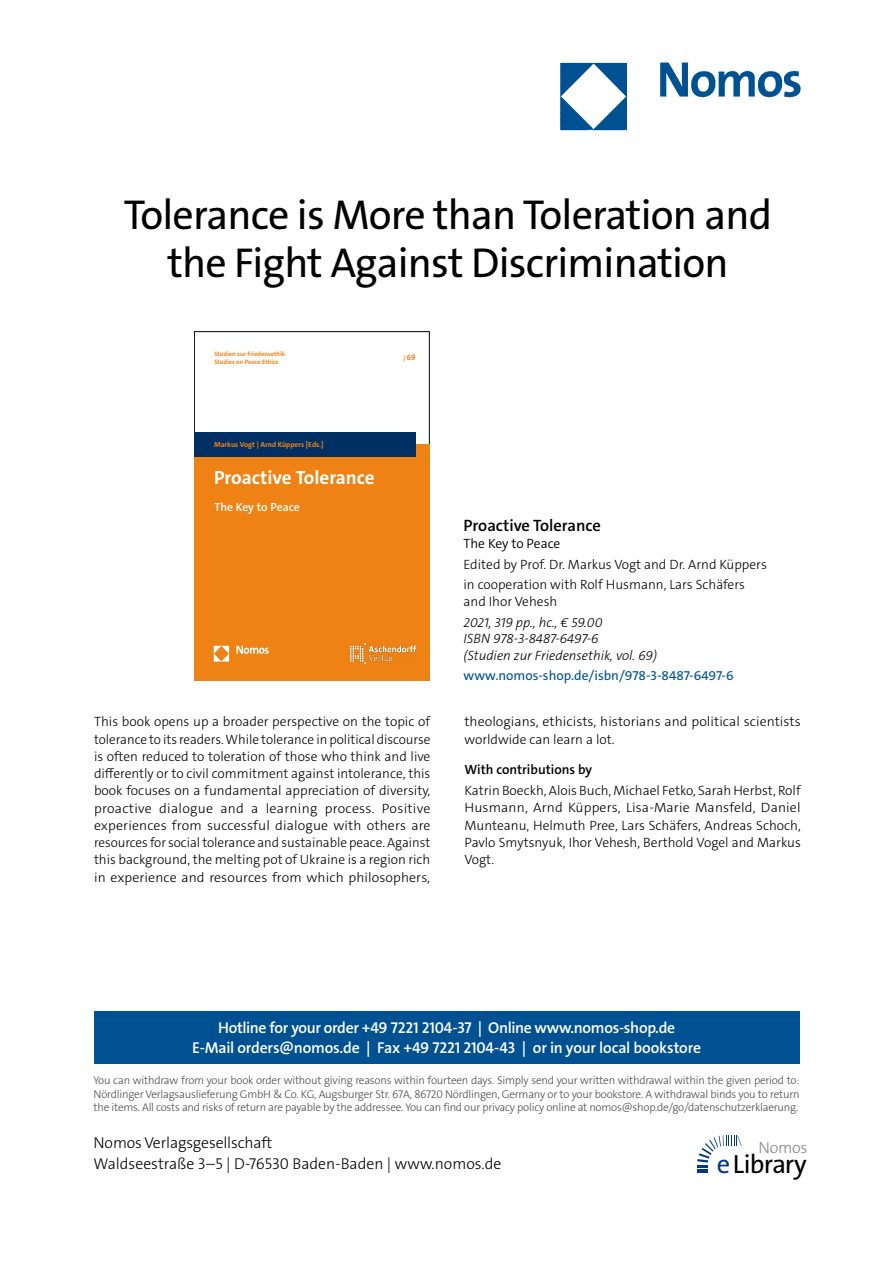
<style>
.page{position:relative;width:893px;height:1263px;background:#fff}
.page>*{position:absolute;margin:0;border:0;box-sizing:border-box;transform-origin:0 0}
.t1{font:42px/48px "The Sans Os F";letter-spacing:-.02em;color:#000;text-align:center}
.t2{font:26.4px "The Sans Os F";letter-spacing:-.03em;color:#000}
.t3{font:700 19.2px "The Sans C5";color:#fff}
.t4{font:600 16.5px "The Sans C5";color:#000}
.t5{font:300 16.2px "The Sans Os F";letter-spacing:-.02em;color:#87888a}
.t6{font:600 15.75px/21px "The Sans Os F";letter-spacing:-.02em;color:#fff;text-align:center}
.t7{font:300 15.75px/21px "The Sans Os F";color:#000}
.t8{font:300 13.5px/17.2px "The Sans C5";color:#000}
.t9{font:italic 300 13.5px/16.5px "The Sans C5";color:#000}
.t10{font:13.5px "The Sans C5";color:#005192}
.t11{font:600 13.5px "The Sans C5";color:#000}
.t12{font:300 13.5px "The Sans C5";color:#000}
.t13{font:600 11.7px "The Sans C5";letter-spacing:-.005em;color:#fff}
.t14{font:300 11.25px/13.5px "The Sans Os F";letter-spacing:-.02em;color:#4b4b4d;text-align:justify}
.t15{font:700 7.95px "The Sans C5";color:#ef8214}
.t16{font:700 7.5px "The Sans C5";color:#ef8214}
.t17{font:700 6.45px/8.6px "The Sans C5";color:#ef8214}
.s1{font-size:6.45px}
.s2{color:#003882}
</style>
<div class="page">
<div style="left:94px;top:1011px;width:705px;height:52px;background:#005192"></div>
<svg style="left:697px;top:1135px;width:45px;height:38px"></svg>
<img style="left:559px;top:62px;width:242px;height:69px">
<div style="left:194px;top:445px;width:236px;height:235px;background:#ef8214"></div>
<div style="left:194px;top:432px;width:222px;height:25px;background:#003063"></div>
<img style="left:351px;top:644px;width:64px;height:19px">
<img style="left:214px;top:645px;width:54px;height:16px">
<h1 class="t1" style="left:124px;top:195px;width:650px">Tolerance is More than Toleration and the Fight Against Discrimination</h1>
<p class="t17" style="left:214px;top:349px;width:72px">Studien zur Friedensethik<br>Studies on Peace Ethics</p>
<p class="t15" style="left:403px;top:352px;width:14px"><span class="s1">|</span> 69</p>
<p class="t16" style="left:214px;top:440px;width:111px">Markus Vogt | Arnd Küppers [Eds.]</p>
<h3 class="t3" style="left:214px;top:465px;width:162px">Proactive Tolerance</h3>
<p class="t13" style="left:214px;top:499px;width:87px">The Key to Peace</p>
<p class="t4" style="left:463px;top:515px;width:139px">Proactive Tolerance</p>
<p class="t12" style="left:463px;top:535px;width:98px">The Key to Peace</p>
<p class="t8" style="left:463px;top:554px;width:305px;line-height:20.7px">Edited by Prof. Dr. Markus Vogt and Dr. Arnd Küppers in cooperation with Rolf Husmann, Lars Schäfers</p>
<p class="t8" style="left:463px;top:593px;width:95px">and Ihor Vehesh</p>
<p class="t9" style="left:463px;top:614px;width:195px">2021, 319 pp., hc., € 59.00<br>ISBN 978-3-8487-6497-6<br>(Studien zur Friedensethik, vol. 69)</p>
<p class="t10" style="left:463px;top:667px;width:272px">www.nomos-shop.de/isbn/978-3-8487-6497-6</p>
<p class="t8" style="left:94px;top:713px;width:338px;text-align:justify">This book opens up a broader perspective on the topic of tolerance to its readers. While tolerance in political discourse is often reduced to toleration of those who think and live differently or to civil commitment against intolerance, this book focuses on a fundamental appreciation of diversity, proactive dialogue and a learning process. Positive experiences from successful dialogue with others are resources for social tolerance and sustainable peace. Against this background, the melting pot of Ukraine is a region rich in experience and resources from which philosophers,</p>
<p class="t8" style="left:464px;top:713px;width:338px">theologians, ethicists, historians and political scientists worldwide can learn a lot.</p>
<p class="t11" style="left:464px;top:760px;width:129px">With contributions by</p>
<p class="t8" style="left:464px;top:782px;width:338px;text-align:justify">Katrin Boeckh, Alois Buch, Michael Fetko, Sarah Herbst, Rolf Husmann, Arnd Küppers, Lisa-Marie Mansfeld, Daniel Munteanu, Helmuth Pree, Lars Schäfers, Andreas Schoch, Pavlo Smytsnyuk, Ihor Vehesh, Berthold Vogel and Markus Vogt.</p>
<p class="t6" style="left:192px;top:1017px;width:510px">Hotline for your order +49 7221 2104-37 | Online www.nomos-shop.de<br>E-Mail orders@nomos.de | Fax +49 7221 2104-43 | or in your local bookstore</p>
<p class="t14" style="left:94px;top:1074px;width:708px">You can withdraw from your book order without giving reasons within fourteen days. Simply send your written withdrawal within the given period to:<br>Nördlinger Verlagsauslieferung GmbH &amp; Co. KG, Augsburger Str. 67A, 86720 Nördlingen, Germany or to your bookstore. A withdrawal binds you to return the items. All costs and risks of return are payable by the addressee. You can find our privacy policy online at nomos@shop.de/go/datenschutzerklaerung.</p>
<p class="t7" style="left:94px;top:1133px;width:409px">Nomos Verlagsgesellschaft<br>Waldseestraße 3–5 | D-76530 Baden-Baden | www.nomos.de</p>
<p class="t5" style="left:758px;top:1137px;width:51px">Nomos</p>
<h2 class="t2" style="left:717px;top:1153px;width:91px"><span class="s2">e</span>Library</h2>
</div>
